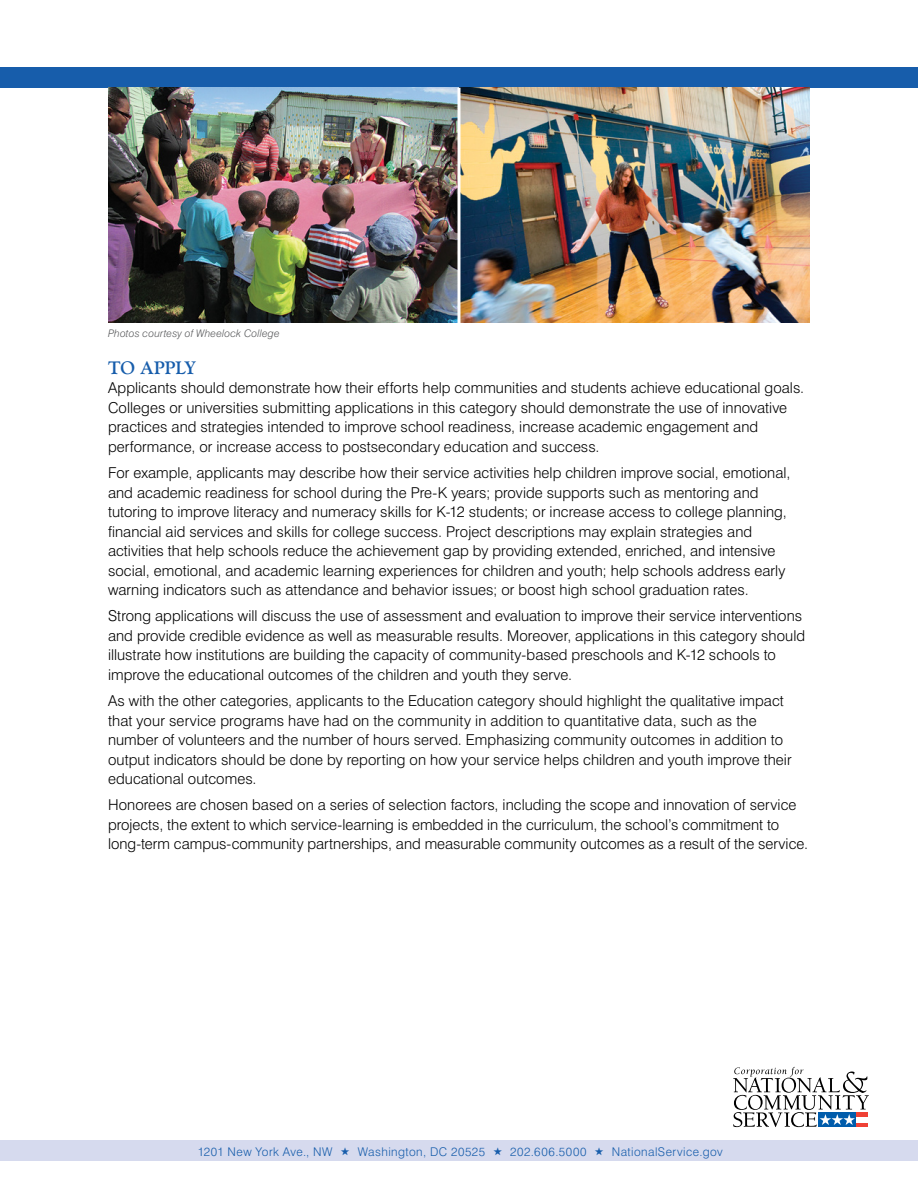
<style>
.page{position:relative;width:918px;height:1188px;background:#fff}
.page>*{position:absolute;margin:0;border:0;box-sizing:border-box;transform-origin:0 0}
.t1{font:700 18px "Goudy Old Style BT";letter-spacing:-.01em;color:#175dab}
.t2{font:300 15px/19.5px "Swiss 721 BT";letter-spacing:.005em;color:#000}
.t3{font:300 12px "Swiss 721 BT";letter-spacing:.04em;color:#175dab}
.t4{font:300 12px "Swiss 721 BT";letter-spacing:.06em;color:#175dab}
.Body{font:italic 300 10.5px "Swiss 721 BT";letter-spacing:.015em;color:#58595b}
</style>
<div class="page">
<div style="left:0;top:68px;width:918px;height:20px;background:#175dab"></div>
<div style="left:0;top:1141px;width:918px;height:20px;background:#d6daee"></div>
<img style="left:108px;top:88px;width:350px;height:235px">
<img style="left:460px;top:88px;width:350px;height:235px">
<svg style="left:733px;top:1067px;width:136px;height:60px"></svg>
<p class="Body" style="left:108px;top:326px;width:173px">Photos courtesy of Wheelock College</p>
<p class="t1" style="left:108px;top:356px;width:90px">TO APPLY</p>
<p class="t2" style="left:108px;top:378px;width:698px">Applicants should demonstrate how their efforts help communities and students achieve educational goals.<br>Colleges or universities submitting applications in this category should demonstrate the use of innovative practices and strategies intended to improve school readiness, increase academic engagement and performance, or increase access to postsecondary education and success.</p>
<p class="t2" style="left:108px;top:463px;width:684px">For example, applicants may describe how their service activities help children improve social, emotional, and academic readiness for school during the Pre-K years; provide supports such as mentoring and tutoring to improve literacy and numeracy skills for K-12 students; or increase access to college planning, financial aid services and skills for college success. Project descriptions may explain strategies and activities that help schools reduce the achievement gap by providing extended, enriched, and intensive social, emotional, and academic learning experiences for children and youth; help schools address early warning indicators such as attendance and behavior issues; or boost high school graduation rates.</p>
<p class="t2" style="left:108px;top:606px;width:699px">Strong applications will discuss the use of assessment and evaluation to improve their service interventions and provide credible evidence as well as measurable results. Moreover, applications in this category should illustrate how institutions are building the capacity of community-based preschools and K-12 schools to improve the educational outcomes of the children and youth they serve.</p>
<p class="t2" style="left:108px;top:691px;width:685px">As with the other categories, applicants to the Education category should highlight the qualitative impact that your service programs have had on the community in addition to quantitative data, such as the number of volunteers and the number of hours served. Emphasizing community outcomes in addition to output indicators should be done by reporting on how your service helps children and youth improve their educational outcomes.</p>
<p class="t2" style="left:108px;top:795px;width:702px">Honorees are chosen based on a series of selection factors, including the scope and innovation of service projects, the extent to which service-learning is embedded in the curriculum, the school’s commitment to long-term campus-community partnerships, and measurable community outcomes as a result of the service.</p>
<p class="t3" style="left:198px;top:1144px;width:136px">1201 New York Ave., NW</p>
<p class="t3" style="left:351px;top:1144px;width:136px">★ Washington, DC 20525</p>
<p class="t4" style="left:503px;top:1144px;width:85px">★ 202.606.5000</p>
<p class="t3" style="left:605px;top:1144px;width:120px">★ NationalService.gov</p>
</div>
